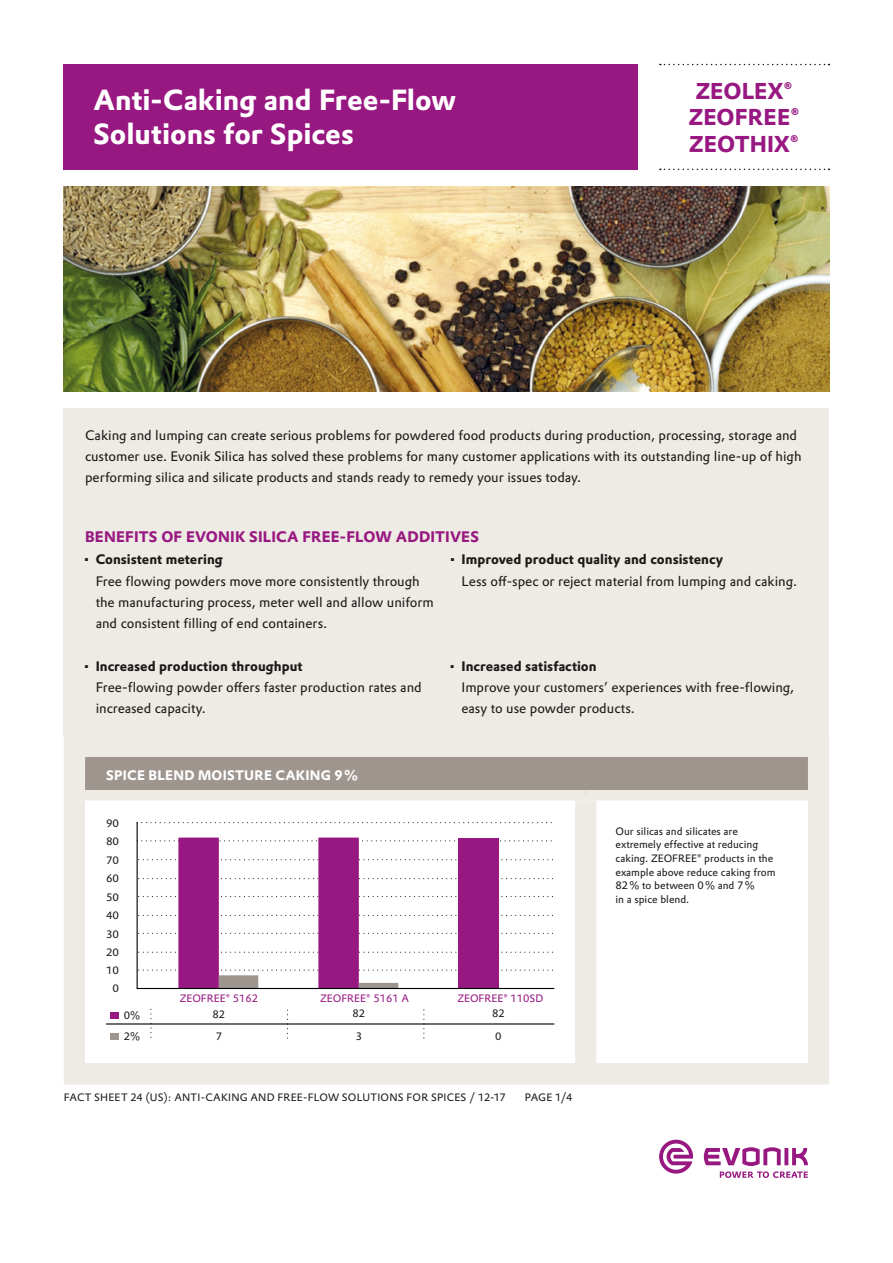
<style>
.page{position:relative;width:893px;height:1263px;background:#fff}
.page>*{position:absolute;margin:0;border:0;box-sizing:border-box;transform-origin:0 0}
.t1{font:700 28.5px/34.2px "Evonik Prokyon";color:#fff}
.t2{font:700 22.5px/26.7px "Evonik Prokyon";letter-spacing:.005em;color:#981881;text-align:center}
.t3{font:700 15px "Evonik Prokyon";letter-spacing:.015em;color:#981881}
.t4{font:13.5px/21.3px "Evonik Prokyon";color:#1a1a18}
.t5{font:700 13.5px "Evonik Prokyon";letter-spacing:.02em;color:#fff}
.t6{font:10.5px/13.5px "Evonik Prokyon";color:#1a1a18;text-align:center}
.t7{font:10.5px "Evonik Prokyon";letter-spacing:.02em;color:#1a1a18}
.t8{font:10.5px "Evonik Prokyon";letter-spacing:-.005em;color:#981881}
.s1{font-weight:700}
</style>
<div class="page">
<svg style="left:659px;top:1140px;width:34px;height:33px"></svg>
<svg style="left:704px;top:1147px;width:104px;height:31px"></svg>
<div style="left:64px;top:408px;width:765px;height:328px;background:#eeeae4"></div>
<div style="left:64px;top:64px;width:574px;height:105px;background:#981881"></div>
<img style="left:64px;top:187px;width:765px;height:204px">
<div style="left:96px;top:757px;width:719px;height:38px;background:#9e958f"></div>
<svg style="left:106px;top:800px;width:698px;height:262px"></svg>
<div style="left:575px;top:800px;width:21px;height:263px;background:#eeeae4"></div>
<div style="left:85px;top:790px;width:501px;height:10px;background:#eeeae4"></div>
<div style="left:586px;top:790px;width:239px;height:10px;background:#eeeae4"></div>
<div style="left:85px;top:757px;width:21px;height:33px;background:#9e958f"></div>
<div style="left:110px;top:1012px;width:9px;height:7px;background:#981881"></div>
<div style="left:110px;top:1033px;width:9px;height:7px;background:#9e958f"></div>
<svg style="left:287px;top:1010px;width:1px;height:29px"></svg>
<svg style="left:150px;top:1009px;width:2px;height:30px"></svg>
<svg style="left:136px;top:821px;width:419px;height:168px"></svg>
<svg style="left:423px;top:1010px;width:1px;height:29px"></svg>
<hr style="left:106px;top:1023px;width:448px;height:1px;background:#000">
<div style="left:64px;top:736px;width:765px;height:348px;border:21px solid #eeeae4"></div>
<svg style="left:660px;top:64px;width:169px;height:1px"></svg>
<svg style="left:660px;top:169px;width:169px;height:1px"></svg>
<h1 class="t1" style="left:94px;top:81px;width:364px">Anti-Caking and Free-Flow<br>Solutions for Spices</h1>
<h2 class="t2" style="left:689px;top:75px;width:112px">ZEOLEX®<br>ZEOFREE®<br>ZEOTHIX®</h2>
<p class="t4" style="left:85px;top:423px;width:718px">Caking and lumping can create serious problems for powdered food products during production, processing, storage and customer use. Evonik Silica has solved these problems for many customer applications with its outstanding line-up of high performing silica and silicate products and stands ready to remedy your issues today.</p>
<p class="t3" style="left:85px;top:524px;width:395px">BENEFITS OF EVONIK SILICA FREE-FLOW ADDITIVES</p>
<p class="t4" style="left:96px;top:548px;width:340px;text-indent:-11px"><sup>■</sup> <span class="s1">Consistent metering<br></span>Free flowing powders move more consistently through the manufacturing process, meter well and allow uniform and consistent filling of end containers.</p>
<p class="t4" style="left:96px;top:654px;width:328px;text-indent:-11px"><sup>■</sup> <span class="s1">Increased production throughput<br></span>Free-flowing powder offers faster production rates and increased capacity.</p>
<p class="t4" style="left:462px;top:548px;width:337px;text-indent:-11px"><sup>■</sup> <span class="s1">Improved product quality and consistency<br></span>Less off-spec or reject material from lumping and caking.</p>
<p class="t4" style="left:462px;top:654px;width:334px;text-indent:-11px"><sup>■</sup> <span class="s1">Increased satisfaction<br></span>Improve your customers’ experiences with free-flowing, easy to use powder products.</p>
<p class="t5" style="left:106px;top:764px;width:253px">SPICE BLEND MOISTURE CAKING 9%</p>
<p class="t6" style="left:106px;top:816px;width:15px">90</p>
<p class="t6" style="left:106px;top:834px;width:15px">80</p>
<p class="t6" style="left:106px;top:853px;width:15px">70</p>
<p class="t6" style="left:106px;top:871px;width:15px">60</p>
<p class="t6" style="left:106px;top:890px;width:15px">50</p>
<p class="t6" style="left:106px;top:907px;width:15px">40</p>
<p class="t6" style="left:106px;top:926px;width:15px">30</p>
<p class="t6" style="left:106px;top:944px;width:15px">20</p>
<p class="t6" style="left:106px;top:963px;width:15px">10</p>
<p class="t6" style="left:113px;top:981px;width:8px">0</p>
<p class="t8" style="left:320px;top:990px;width:90px">ZEOFREE® 5161 A</p>
<p class="t8" style="left:457px;top:990px;width:88px">ZEOFREE® 110SD</p>
<p class="t6" style="left:492px;top:1002px;width:14px;line-height:22.2px">82<br>0</p>
<p class="t8" style="left:180px;top:990px;width:80px">ZEOFREE® 5162</p>
<p class="t6" style="left:124px;top:1004px;width:18px;line-height:20.9px;text-align:left">0%<br>2%</p>
<p class="t6" style="left:212px;top:1002px;width:14px;line-height:22.2px">82<br>7</p>
<p class="t6" style="left:352px;top:1002px;width:14px;line-height:22.2px">82<br>3</p>
<p class="t7" style="left:64px;top:1089px;width:444px">FACT SHEET 24 (US): ANTI-CAKING AND FREE-FLOW SOLUTIONS FOR SPICES / 12-17</p>
<p class="t6" style="left:525px;top:1090px;width:49px">PAGE 1/4</p>
<p class="t6" style="left:615px;top:824px;width:162px;text-align:left">Our silicas and silicates are extremely effective at reducing caking. ZEOFREE® products in the example above reduce caking from<br>82% to between 0% and 7%<br>in a spice blend.</p>
</div>
